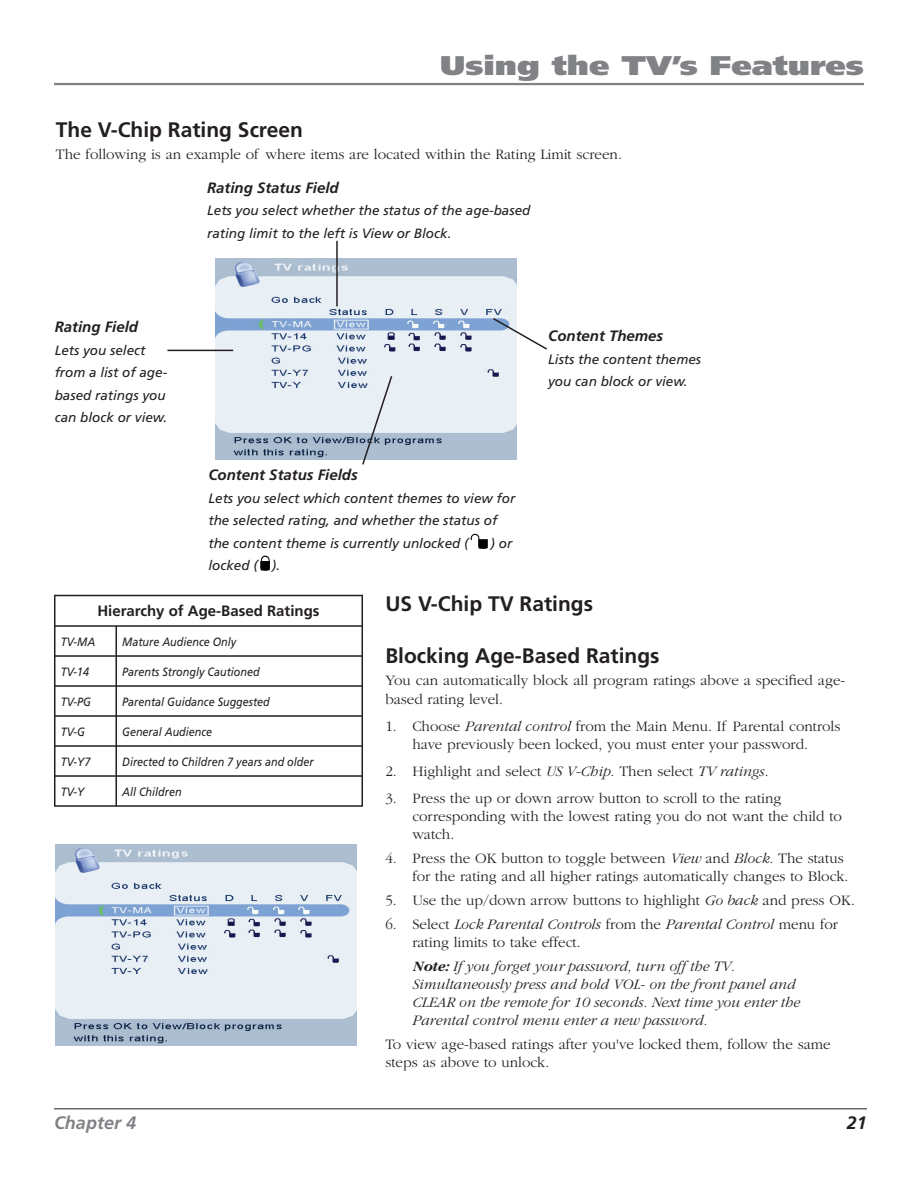
<style>
.page{position:relative;width:918px;height:1188px;background:#fff}
.page>*{position:absolute;margin:0;border:0;box-sizing:border-box;transform-origin:0 0}
.t1{font:900 27px "Frutiger";color:#808285;scale:1.2 1}
.t2{font:700 21px "Frutiger";color:#231f20}
.t3{font:italic 700 18px "Frutiger";color:#808285}
.t4{font:italic 700 18px "Frutiger";color:#231f20}
.t5{font:300 15px/18px "Garamond";color:#231f20}
.t6{font:italic 300 15px/18px "Garamond";color:#231f20}
.t7{font:italic 700 15px "Frutiger";color:#231f20}
.t8{font:700 15px "Frutiger";color:#231f20}
.t9{font:italic 13.5px/22.5px "Frutiger";color:#231f20}
.t10{font:italic 12px "Frutiger";color:#231f20;scale:.9 1}
.s1{font-style:italic}
.s2{font-weight:700}
</style>
<div class="page">
<hr style="left:54px;top:1108px;width:813px;height:1px;background:#231f20">
<hr style="left:54px;top:83px;width:810px;height:2px;background:#808285">
<img style="left:215px;top:352px;width:301px;height:107px">
<img style="left:55px;top:844px;width:301px;height:202px">
<svg style="left:470px;top:533px;width:18px;height:16px"></svg>
<svg style="left:260px;top:555px;width:10px;height:16px"></svg>
<svg style="left:167px;top:240px;width:380px;height:112px"></svg>
<svg style="left:361px;top:374px;width:32px;height:91px;background:#cad4dc"></svg>
<hr style="left:54px;top:595px;width:62px;height:1px;background:#231f20">
<hr style="left:116px;top:595px;width:247px;height:1px;background:#231f20">
<hr style="left:54px;top:625px;width:62px;height:2px;background:#231f20">
<hr style="left:116px;top:625px;width:247px;height:2px;background:#231f20">
<hr style="left:54px;top:655px;width:62px;height:2px;background:#231f20">
<hr style="left:116px;top:655px;width:247px;height:2px;background:#231f20">
<hr style="left:54px;top:685px;width:62px;height:2px;background:#231f20">
<hr style="left:116px;top:685px;width:247px;height:2px;background:#231f20">
<hr style="left:54px;top:715px;width:62px;height:2px;background:#231f20">
<hr style="left:116px;top:715px;width:247px;height:2px;background:#231f20">
<hr style="left:54px;top:745px;width:62px;height:2px;background:#231f20">
<hr style="left:116px;top:745px;width:247px;height:2px;background:#231f20">
<hr style="left:54px;top:775px;width:62px;height:2px;background:#231f20">
<svg style="left:54px;top:596px;width:1px;height:209px"></svg>
<hr style="left:116px;top:775px;width:247px;height:2px;background:#231f20">
<svg style="left:116px;top:627px;width:1px;height:178px"></svg>
<svg style="left:362px;top:596px;width:1px;height:209px"></svg>
<hr style="left:54px;top:805px;width:62px;height:2px;background:#231f20">
<hr style="left:116px;top:805px;width:247px;height:2px;background:#231f20">
<h1 class="t1" style="left:440px;top:55px;width:355px">Using the TV’s Features</h1>
<h2 class="t2" style="left:56px;top:122px;width:249px">The V-Chip Rating Screen</h2>
<p class="t5" style="left:56px;top:146px;width:567px">The following is an example of where items are located within the Rating Limit screen.</p>
<p class="t7" style="left:55px;top:321px;width:85px">Rating Field</p>
<p class="t9" style="left:55px;top:340px;width:114px">Lets you select from a list of age&shy;based ratings you can block or view.</p>
<p class="t7" style="left:207px;top:182px;width:133px">Rating Status Field</p>
<p class="t9" style="left:207px;top:201px;width:325px">Lets you select whether the status of the age-based rating limit to the left is View or Block.</p>
<p class="t7" style="left:208px;top:469px;width:151px">Content Status Fields</p>
<p class="t9" style="left:208px;top:488px;width:308px">Lets you select which content themes to view for the selected rating, and whether the status of the content theme is currently unlocked (</p>
<p class="t9" style="left:491px;top:533px;width:23px">) or</p>
<p class="t7" style="left:548px;top:330px;width:117px">Content Themes</p>
<p class="t9" style="left:548px;top:349px;width:155px">Lists the content themes you can block or view.</p>
<p class="t9" style="left:208px;top:555px;width:73px">locked ( ).</p>
<p class="t8" style="left:97px;top:605px;width:224px">Hierarchy of Age-Based Ratings</p>
<p class="t10" style="left:61px;top:637px;width:40px">TV-MA</p>
<p class="t10" style="left:122px;top:637px;width:128px">Mature Audience Only</p>
<p class="t10" style="left:61px;top:667px;width:33px">TV-14</p>
<p class="t10" style="left:122px;top:667px;width:154px">Parents Strongly Cautioned</p>
<p class="t10" style="left:61px;top:697px;width:35px">TV-PG</p>
<p class="t10" style="left:122px;top:697px;width:166px">Parental Guidance Suggested</p>
<p class="t10" style="left:61px;top:727px;width:28px">TV-G</p>
<p class="t10" style="left:122px;top:727px;width:102px">General Audience</p>
<p class="t10" style="left:61px;top:757px;width:34px">TV-Y7</p>
<p class="t10" style="left:122px;top:757px;width:214px">Directed to Children 7 years and older</p>
<p class="t10" style="left:61px;top:787px;width:28px">TV-Y</p>
<p class="t10" style="left:122px;top:787px;width:68px">All Children</p>
<h2 class="t2" style="left:385px;top:595px;width:209px">US V-Chip TV Ratings</h2>
<h2 class="t2" style="left:385px;top:647px;width:276px">Blocking Age-Based Ratings</h2>
<p class="t5" style="left:385px;top:672px;width:461px;line-height:18.8px">You can automatically block all program ratings above a specified age&shy;based rating level.</p>
<p class="t5" style="left:385px;top:718px;width:457px;text-align:center">1. Choose <span class="s1">Parental control</span> from the Main Menu. If Parental controls have previously been locked, you must enter your password.</p>
<p class="t5" style="left:385px;top:763px;width:385px">2. Highlight and select <span class="s1">US V-Chip</span>. Then select <span class="s1">TV ratings</span>.</p>
<p class="t5" style="left:412px;top:790px;width:431px;text-indent:-27px">3. Press the up or down arrow button to scroll to the rating corresponding with the lowest rating you do not want the child to watch.</p>
<p class="t5" style="left:412px;top:850px;width:438px;text-indent:-27px">4<span class="s1">.</span> Press the OK button to toggle between <span class="s1">View</span> and <span class="s1">Block</span>. The status for the rating and all higher ratings automatically changes to Block.</p>
<p class="t5" style="left:385px;top:892px;width:471px">5. Use the up/down arrow buttons to highlight <span class="s1">Go back</span> and press OK.</p>
<p class="t5" style="left:412px;top:916px;width:427px;text-indent:-27px">6. Select <span class="s1">Lock Parental Controls</span> from the <span class="s1">Parental Control</span> menu for rating limits to take effect.</p>
<p class="t6" style="left:412px;top:958px;width:389px"><span class="s2">Note:</span> If you forget your password, turn off the TV.<br>Simultaneously press and hold VOL- on the front panel and CLEAR on the remote for 10 seconds. Next time you enter the Parental control menu enter a new password.</p>
<p class="t5" style="left:385px;top:1036px;width:447px;line-height:18.8px">To view age-based ratings after you've locked them, follow the same steps as above to unlock.</p>
<p class="t3" style="left:54px;top:1116px;width:84px">Chapter 4</p>
<p class="t4" style="left:847px;top:1116px;width:22px">21</p>
</div>
